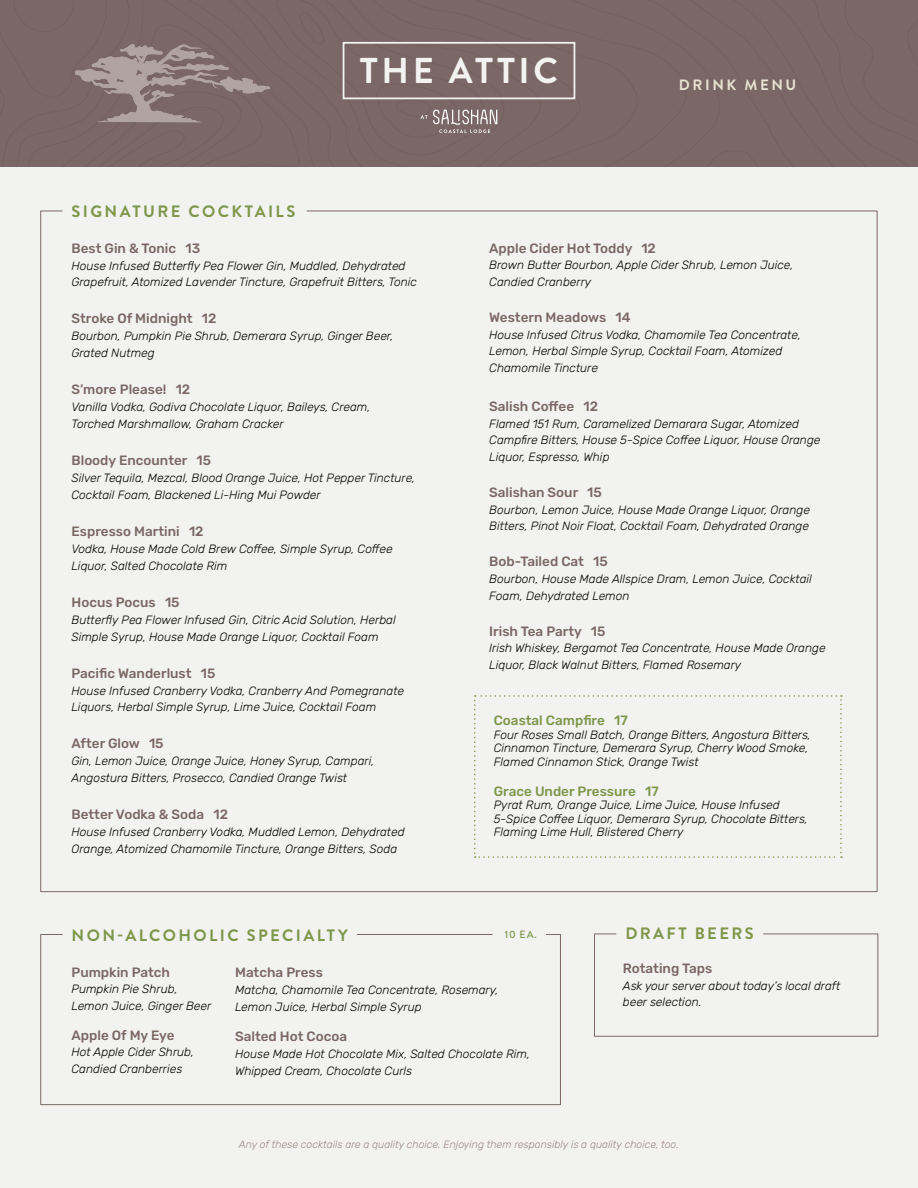
<style>
.page{position:relative;width:918px;height:1188px;background:#f2f3f0}
.page>*{position:absolute;margin:0;border:0;box-sizing:border-box;transform-origin:0 0}
.t1{font:700 35.85px "Brandon Grotesque";letter-spacing:.1em;color:#f2f3f0}
.t2{font:700 16.5px "Brandon Grotesque";letter-spacing:.145em;color:#7e9649}
.t3{font:700 15px "Brandon Grotesque";letter-spacing:.17em;color:#e7e3d0}
.t4{font:500 13.5px "Rubik";color:#7a6766}
.t5{font:500 13.5px "Rubik";color:#7e9649}
.t6{font:italic 300 12px/17px "Rubik";color:#000}
.t7{font:italic 300 10.5px "Rubik";color:#998887}
.t8{font:500 10.5px "Brandon Grotesque";color:#7e9649}
</style>
<div class="page">
<div style="left:0;top:0;width:918px;height:166px;background:#7a6766"></div>
<div style="left:594px;top:934px;width:284px;height:103px;border:1px solid #7a6766"></div>
<svg style="left:612px;top:933px;width:156px;height:3px"></svg>
<div style="left:40px;top:934px;width:521px;height:171px;border:1px solid #7a6766"></div>
<svg style="left:58px;top:934px;width:303px;height:2px"></svg>
<svg style="left:488px;top:934px;width:63px;height:2px"></svg>
<svg style="left:474px;top:695px;width:368px;height:163px"></svg>
<h1 class="t1" style="left:360px;top:46px;width:200px">THE ATTIC</h1>
<p class="t3" style="left:679px;top:74px;width:119px">DRINK MENU</p>
<h2 class="t2" style="left:72px;top:199px;width:225px">SIGNATURE COCKTAILS</h2>
<p class="t4" style="left:71px;top:240px;width:130px">Best Gin &amp; Tonic 13</p>
<p class="t6" style="left:71px;top:257px;width:347px">House Infused Butterfly Pea Flower Gin, Muddled, Dehydrated<br>Grapefruit, Atomized Lavender Tincture, Grapefruit Bitters, Tonic</p>
<p class="t4" style="left:71px;top:311px;width:146px">Stroke Of Midnight 12</p>
<p class="t6" style="left:71px;top:328px;width:323px">Bourbon, Pumpkin Pie Shrub, Demerara Syrup, Ginger Beer,<br>Grated Nutmeg</p>
<p class="t4" style="left:71px;top:382px;width:120px">S’more Please! 12</p>
<p class="t6" style="left:71px;top:399px;width:300px">Vanilla Vodka, Godiva Chocolate Liquor, Baileys, Cream,<br>Torched Marshmallow, Graham Cracker</p>
<p class="t4" style="left:71px;top:453px;width:141px">Bloody Encounter 15</p>
<p class="t6" style="left:71px;top:470px;width:345px">Silver Tequila, Mezcal, Blood Orange Juice, Hot Pepper Tincture,<br>Cocktail Foam, Blackened Li-Hing Mui Powder</p>
<p class="t4" style="left:71px;top:523px;width:134px">Espresso Martini 12</p>
<p class="t6" style="left:71px;top:541px;width:323px">Vodka, House Made Cold Brew Coffee, Simple Syrup, Coffee<br>Liquor, Salted Chocolate Rim</p>
<p class="t4" style="left:71px;top:594px;width:110px">Hocus Pocus 15</p>
<p class="t6" style="left:71px;top:611px;width:326px">Butterfly Pea Flower Infused Gin, Citric Acid Solution, Herbal<br>Simple Syrup, House Made Orange Liquor, Cocktail Foam</p>
<p class="t4" style="left:71px;top:665px;width:146px">Pacific Wanderlust 15</p>
<p class="t6" style="left:71px;top:682px;width:334px">House Infused Cranberry Vodka, Cranberry And Pomegranate<br>Liquors, Herbal Simple Syrup, Lime Juice, Cocktail Foam</p>
<p class="t4" style="left:71px;top:736px;width:94px">After Glow 15</p>
<p class="t6" style="left:71px;top:753px;width:304px">Gin, Lemon Juice, Orange Juice, Honey Syrup, Campari,<br>Angostura Bitters, Prosecco, Candied Orange Twist</p>
<p class="t4" style="left:71px;top:807px;width:158px">Better Vodka &amp; Soda 12</p>
<p class="t6" style="left:71px;top:824px;width:335px">House Infused Cranberry Vodka, Muddled Lemon, Dehydrated<br>Orange, Atomized Chamomile Tincture, Orange Bitters, Soda</p>
<p class="t4" style="left:489px;top:240px;width:168px">Apple Cider Hot Toddy 12</p>
<p class="t6" style="left:489px;top:257px;width:306px">Brown Butter Bourbon, Apple Cider Shrub, Lemon Juice,<br>Candied Cranberry</p>
<p class="t4" style="left:489px;top:310px;width:143px">Western Meadows 14</p>
<p class="t6" style="left:489px;top:327px;width:313px">House Infused Citrus Vodka, Chamomile Tea Concentrate,<br>Lemon, Herbal Simple Syrup, Cocktail Foam, Atomized<br>Chamomile Tincture</p>
<p class="t4" style="left:489px;top:399px;width:110px">Salish Coffee 12</p>
<p class="t6" style="left:489px;top:416px;width:333px">Flamed 151 Rum, Caramelized Demarara Sugar, Atomized<br>Campfire Bitters, House 5-Spice Coffee Liquor, House Orange<br>Liquor, Espresso, Whip</p>
<p class="t4" style="left:489px;top:485px;width:114px">Salishan Sour 15</p>
<p class="t6" style="left:489px;top:502px;width:322px">Bourbon, Lemon Juice, House Made Orange Liquor, Orange<br>Bitters, Pinot Noir Float, Cocktail Foam, Dehydrated Orange</p>
<p class="t4" style="left:489px;top:554px;width:120px">Bob-Tailed Cat 15</p>
<p class="t6" style="left:489px;top:571px;width:324px">Bourbon, House Made Allspice Dram, Lemon Juice, Cocktail<br>Foam, Dehydrated Lemon</p>
<p class="t4" style="left:489px;top:623px;width:118px">Irish Tea Party 15</p>
<p class="t6" style="left:489px;top:640px;width:338px">Irish Whiskey, Bergamot Tea Concentrate, House Made Orange<br>Liquor, Black Walnut Bitters, Flamed Rosemary</p>
<p class="t5" style="left:494px;top:713px;width:136px">Coastal Campfire 17</p>
<p class="t6" style="left:494px;top:728px;width:319px;line-height:13.5px">Four Roses Small Batch, Orange Bitters, Angostura Bitters,<br>Cinnamon Tincture, Demerara Syrup, Cherry Wood Smoke,<br>Flamed Cinnamon Stick, Orange Twist</p>
<p class="t5" style="left:494px;top:783px;width:166px">Grace Under Pressure 17</p>
<p class="t6" style="left:494px;top:799px;width:316px;line-height:13.5px">Pyrat Rum, Orange Juice, Lime Juice, House Infused<br>5-Spice Coffee Liquor, Demerara Syrup, Chocolate Bitters,<br>Flaming Lime Hull, Blistered Cherry</p>
<h2 class="t2" style="left:72px;top:923px;width:278px">NON-ALCOHOLIC SPECIALTY</h2>
<p class="t8" style="left:505px;top:927px;width:34px">10 EA.</p>
<p class="t4" style="left:71px;top:964px;width:100px">Pumpkin Patch</p>
<p class="t6" style="left:71px;top:981px;width:141px;line-height:16.5px">Pumpkin Pie Shrub,<br>Lemon Juice, Ginger Beer</p>
<p class="t4" style="left:71px;top:1027px;width:105px">Apple Of My Eye</p>
<p class="t6" style="left:71px;top:1044px;width:124px;line-height:16.5px">Hot Apple Cider Shrub,<br>Candied Cranberries</p>
<p class="t4" style="left:235px;top:964px;width:89px">Matcha Press</p>
<p class="t6" style="left:235px;top:981px;width:265px">Matcha, Chamomile Tea Concentrate, Rosemary,<br>Lemon Juice, Herbal Simple Syrup</p>
<p class="t4" style="left:235px;top:1029px;width:114px">Salted Hot Cocoa</p>
<p class="t6" style="left:235px;top:1046px;width:296px">House Made Hot Chocolate Mix, Salted Chocolate Rim,<br>Whipped Cream, Chocolate Curls</p>
<h2 class="t2" style="left:625px;top:921px;width:130px">DRAFT BEERS</h2>
<p class="t4" style="left:623px;top:961px;width:91px">Rotating Taps</p>
<p class="t6" style="left:623px;top:978px;width:219px;line-height:16.5px">Ask your server about today’s local draft beer selection.</p>
<p class="t7" style="left:239px;top:1138px;width:441px">Any of these cocktails are a quality choice. Enjoying them responsibly is a quality choice, too.</p>
</div>
